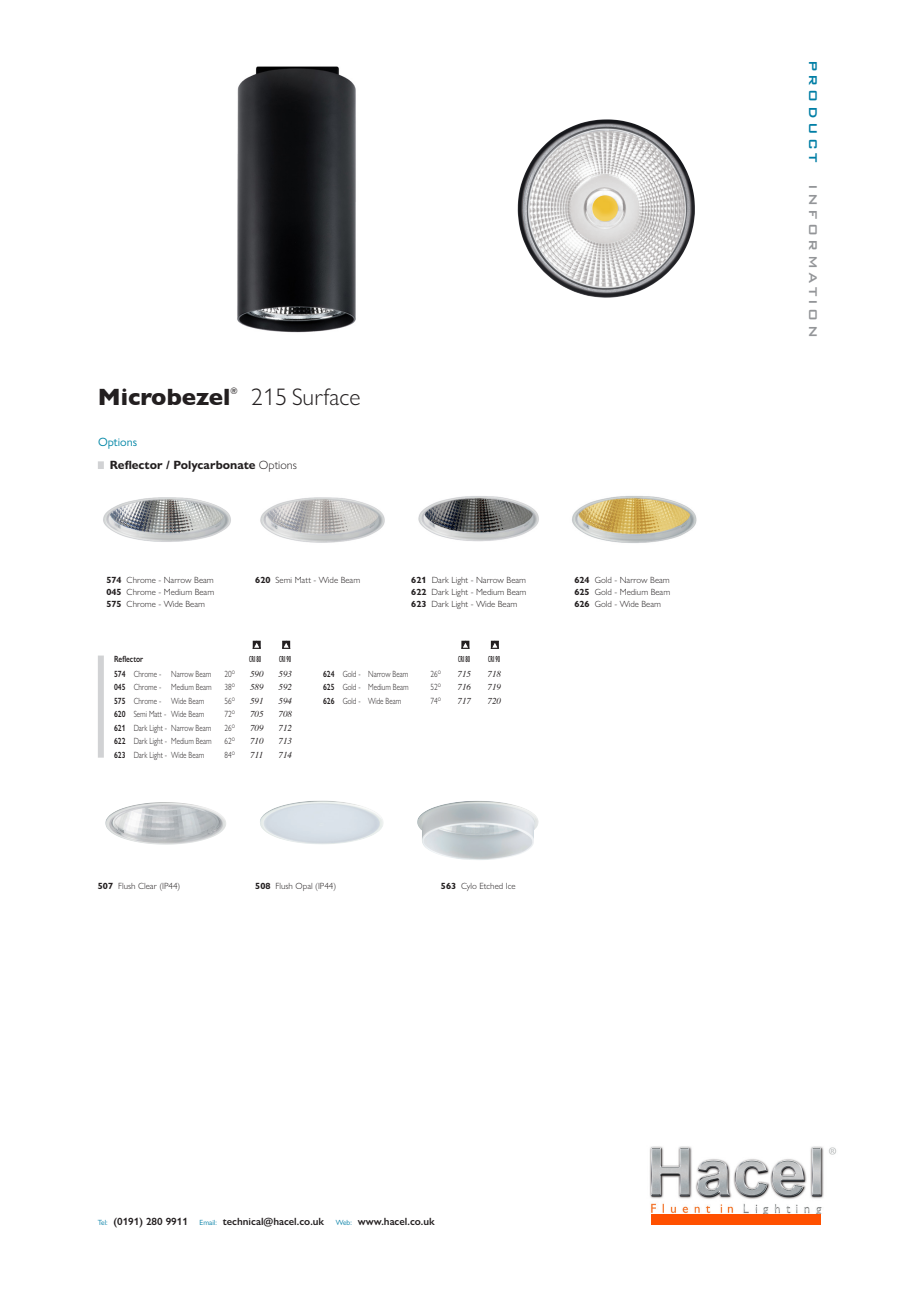
<style>
.page{position:relative;width:919px;height:1289px;background:#fff}
.page>*{position:absolute;margin:0;border:0;box-sizing:border-box;transform-origin:0 0}
.t1{font:700 24px "Gill Sans";color:#231f20}
.t2{font:500 15px "Bank Gothic";letter-spacing:.22em;color:#939598}
.t3{font:500 15px "Bank Gothic";letter-spacing:.22em;color:#007ea5}
.t4{font:700 12px "Gill Sans Nova";color:#231f20}
.t5{font:12px "Gill Sans Nova";color:#0086a6}
.t6{font:600 10.5px "Gill Sans Nova";color:#231f20}
.t7{font:300 9px "Gill Sans Nova";color:#231f20}
.t8{font:300 9px "Gill Sans Nova";color:#231f20;scale:.8 1}
.t9{font:italic 9px "Times";color:#231f20}
.t10{font:500 condensed 9px "Gill Sans Nova";color:#231f20;scale:.8 1}
.t11{font:600 9px "Gill Sans Nova";color:#231f20;scale:.8 1}
.s1{font-family:"Gill Sans Nova";font-weight:300}
.s2{font-weight:300}
.s3{font-weight:700}
.s4{font-weight:600}
.s5{font-weight:400;font-size:7.5px;color:#007ea5}
</style>
<div class="page">
<img style="left:649px;top:1146px;width:188px;height:66px">
<div style="left:651px;top:1214px;width:170px;height:11px;background:#ff5000"></div>
<img style="left:237px;top:66px;width:119px;height:267px">
<div style="left:98px;top:461px;width:6px;height:8px;background:#d1d2d4"></div>
<img style="left:103px;top:497px;width:128px;height:45px">
<img style="left:260px;top:497px;width:125px;height:46px">
<img style="left:572px;top:496px;width:125px;height:47px">
<img style="left:418px;top:496px;width:121px;height:46px">
<img style="left:105px;top:802px;width:121px;height:42px">
<img style="left:260px;top:800px;width:123px;height:44px">
<img style="left:417px;top:801px;width:121px;height:59px">
<svg style="left:461px;top:641px;width:8px;height:7px"></svg>
<div style="left:98px;top:655px;width:6px;height:102px;background:#d1d2d4"></div>
<svg style="left:253px;top:641px;width:7px;height:7px"></svg>
<svg style="left:282px;top:641px;width:8px;height:7px"></svg>
<svg style="left:491px;top:641px;width:7px;height:7px"></svg>
<img style="left:517px;top:119px;width:177px;height:179px">
<p class="t1" style="left:98px;top:377px;width:264px">Microbezel <span class="s1">215 Surface</span></p>
<p class="t5" style="left:98px;top:434px;width:41px">Options</p>
<p class="t4" style="left:110px;top:458px;width:188px">Reflector / Polycarbonate <span class="s2">Options</span></p>
<p class="t7" style="left:106px;top:574px;width:109px"><span class="s3">574</span> Chrome - Narrow Beam</p>
<p class="t7" style="left:106px;top:586px;width:109px"><span class="s3">045</span> Chrome - Medium Beam</p>
<p class="t7" style="left:106px;top:598px;width:100px"><span class="s3">575</span> Chrome - Wide Beam</p>
<p class="t7" style="left:255px;top:574px;width:106px"><span class="s3">620</span> Semi Matt - Wide Beam</p>
<p class="t7" style="left:411px;top:574px;width:116px"><span class="s3">621</span> Dark Light - Narrow Beam</p>
<p class="t7" style="left:411px;top:586px;width:117px"><span class="s3">622</span> Dark Light - Medium Beam</p>
<p class="t7" style="left:411px;top:598px;width:108px"><span class="s3">623</span> Dark Light - Wide Beam</p>
<p class="t11" style="left:114px;top:653px;width:38px">Reflector</p>
<p class="t10" style="left:249px;top:653px;width:17px">CRI 80</p>
<p class="t10" style="left:279px;top:653px;width:17px">CRI 90</p>
<p class="t8" style="left:114px;top:668px;width:123px"><span class="s4">574</span> Chrome - Narrow Beam</p>
<p class="t8" style="left:224px;top:668px;width:15px">20<sup>o</sup></p>
<p class="t9" style="left:250px;top:666px;width:15px">590</p>
<p class="t9" style="left:278px;top:666px;width:15px">593</p>
<p class="t8" style="left:114px;top:681px;width:123px"><span class="s4">045</span> Chrome - Medium Beam</p>
<p class="t8" style="left:224px;top:681px;width:15px">38<sup>o</sup></p>
<p class="t9" style="left:250px;top:679px;width:15px">589</p>
<p class="t9" style="left:278px;top:679px;width:15px">592</p>
<p class="t8" style="left:114px;top:695px;width:114px"><span class="s4">575</span> Chrome - Wide Beam</p>
<p class="t8" style="left:224px;top:695px;width:15px">56<sup>o</sup></p>
<p class="t9" style="left:250px;top:693px;width:15px">591</p>
<p class="t9" style="left:278px;top:693px;width:15px">594</p>
<p class="t8" style="left:114px;top:708px;width:114px"><span class="s4">620</span> Semi Matt - Wide Beam</p>
<p class="t8" style="left:224px;top:708px;width:15px">72<sup>o</sup></p>
<p class="t9" style="left:250px;top:706px;width:15px">705</p>
<p class="t9" style="left:278px;top:706px;width:15px">708</p>
<p class="t8" style="left:114px;top:722px;width:123px"><span class="s4">621</span> Dark Light - Narrow Beam</p>
<p class="t8" style="left:224px;top:722px;width:15px">26<sup>o</sup></p>
<p class="t9" style="left:250px;top:720px;width:15px">709</p>
<p class="t9" style="left:278px;top:720px;width:15px">712</p>
<p class="t8" style="left:114px;top:735px;width:123px"><span class="s4">622</span> Dark Light - Medium Beam</p>
<p class="t8" style="left:224px;top:735px;width:15px">62<sup>o</sup></p>
<p class="t9" style="left:250px;top:733px;width:15px">710</p>
<p class="t9" style="left:278px;top:733px;width:15px">713</p>
<p class="t8" style="left:114px;top:749px;width:114px"><span class="s4">623</span> Dark Light - Wide Beam</p>
<p class="t8" style="left:224px;top:749px;width:15px">84<sup>o</sup></p>
<p class="t9" style="left:250px;top:747px;width:14px">711</p>
<p class="t9" style="left:278px;top:747px;width:15px">714</p>
<p class="t10" style="left:458px;top:653px;width:17px">CRI 80</p>
<p class="t10" style="left:488px;top:653px;width:17px">CRI 90</p>
<p class="t8" style="left:323px;top:668px;width:108px"><span class="s4">624</span> Gold - Narrow Beam</p>
<p class="t8" style="left:430px;top:668px;width:15px">26<sup>o</sup></p>
<p class="t9" style="left:457px;top:666px;width:15px">715</p>
<p class="t9" style="left:487px;top:666px;width:15px">718</p>
<p class="t8" style="left:323px;top:681px;width:108px"><span class="s4">625</span> Gold - Medium Beam</p>
<p class="t8" style="left:430px;top:681px;width:14px">52<sup>o</sup></p>
<p class="t9" style="left:457px;top:679px;width:15px">716</p>
<p class="t9" style="left:487px;top:679px;width:15px">719</p>
<p class="t8" style="left:323px;top:695px;width:99px"><span class="s4">626</span> Gold - Wide Beam</p>
<p class="t8" style="left:430px;top:695px;width:14px">74<sup>o</sup></p>
<p class="t9" style="left:457px;top:693px;width:15px">717</p>
<p class="t9" style="left:487px;top:693px;width:15px">720</p>
<p class="t7" style="left:574px;top:574px;width:97px"><span class="s3">624</span> Gold - Narrow Beam</p>
<p class="t7" style="left:574px;top:586px;width:97px"><span class="s3">625</span> Gold - Medium Beam</p>
<p class="t7" style="left:574px;top:598px;width:88px"><span class="s3">626</span> Gold - Wide Beam</p>
<p class="t7" style="left:98px;top:880px;width:84px"><span class="s3">507</span> Flush Clear (IP44)</p>
<p class="t7" style="left:255px;top:880px;width:82px"><span class="s3">508</span> Flush Opal (IP44)</p>
<p class="t7" style="left:441px;top:880px;width:76px"><span class="s3">563</span> Cylo Etched Ice</p>
<p class="t6" style="left:98px;top:1214px;width:338px"><span class="s5">Tel:</span> (0191) 280 9911 <span class="s5">Email:</span> technical@hacel.co.uk <span class="s5">Web:</span> www.hacel.co.uk</p>
<h2 class="t3" style="left:821px;top:60px;width:104px;rotate:90deg">PRODUCT</h2>
<h2 class="t2" style="left:821px;top:184px;width:155px;rotate:90deg">INFORMATION</h2>
</div>
